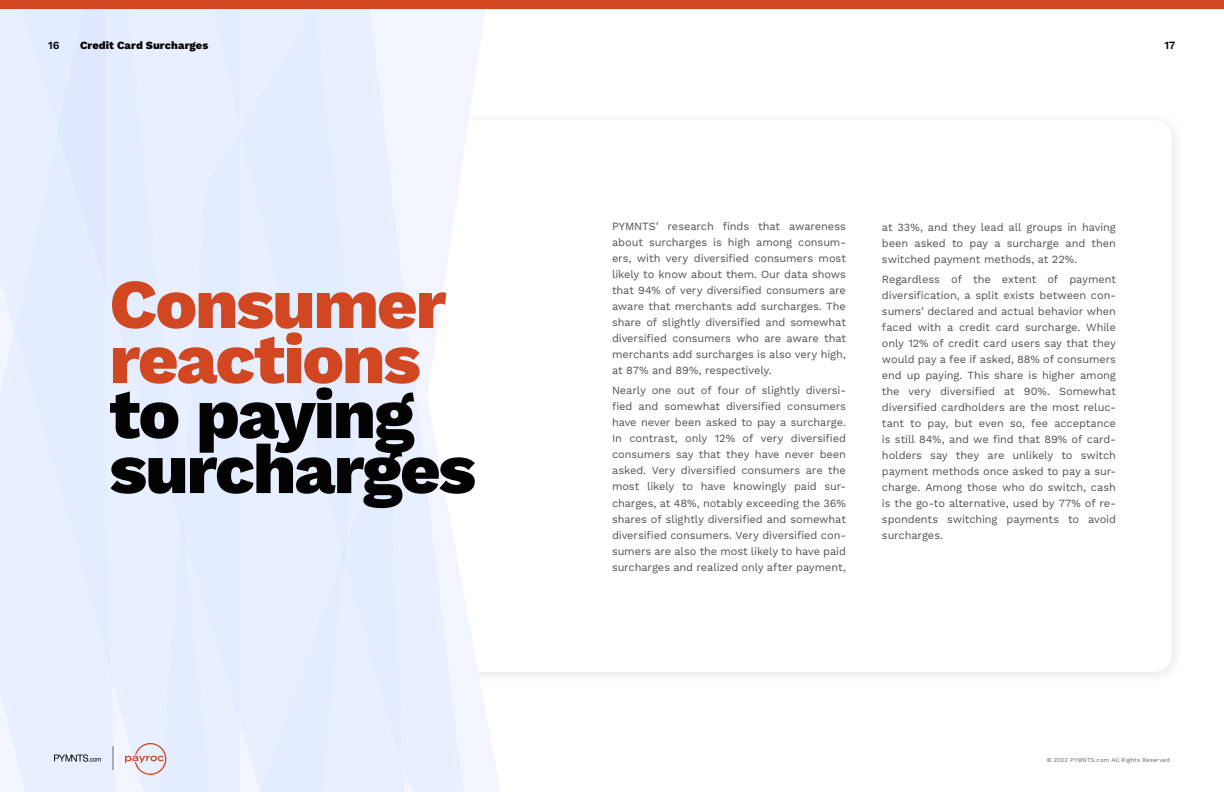
<style>
.page{position:relative;width:1224px;height:792px;background:#fff}
.page>*{position:absolute;margin:0;border:0;box-sizing:border-box;transform-origin:0 0}
.t1{font:800 70px/55px "Work Sans";letter-spacing:-.03em;color:#030303}
.t2{font:800 70px/55px "Work Sans";letter-spacing:-.03em;color:#d04722}
.t3{font:11px/16px "Work Sans";letter-spacing:-.01em;color:#525252;text-align:justify}
.t4{font:800 11px "Work Sans";letter-spacing:.01em;color:#030303}
.t5{font:600 11px "Work Sans";color:#000}
.t6{font:6px "Work Sans";letter-spacing:.02em;color:#666}
</style>
<div class="page">
<div style="left:289px;top:111px;width:896px;height:574px;background:#fafafa"></div>
<div style="left:298px;top:120px;width:874px;height:552px;background:#fff;border-radius:18px"></div>
<svg style="left:467px;top:9px;width:33px;height:783px"></svg>
<svg style="left:428px;top:9px;width:39px;height:783px;fill:#f2f5ff"></svg>
<div style="left:612px;top:0;width:612px;height:9px;background:#d04722"></div>
<svg style="left:0;top:9px;width:428px;height:783px;background:#e6eefe"></svg>
<div style="left:0;top:0;width:612px;height:9px;background:#d04722"></div>
<p class="t5" style="left:48px;top:38px;width:13px">16</p>
<p class="t4" style="left:80px;top:39px;width:130px">Credit Card Surcharges</p>
<p class="t5" style="left:1164px;top:38px;width:13px">17</p>
<h1 class="t2" style="left:110px;top:280px;width:338px">Consumer reactions</h1>
<h1 class="t1" style="left:110px;top:390px;width:368px">to paying surcharges</h1>
<p class="t3" style="left:612px;top:219px;width:236px">PYMNTS’ research finds that awareness about surcharges is high among consum&shy;ers, with very diversified consumers most likely to know about them. Our data shows that 94% of very diversified consumers are aware that merchants add surcharges. The share of slightly diversified and somewhat diversified consumers who are aware that merchants add surcharges is also very high, at 87% and 89%, respectively.</p>
<p class="t3" style="left:612px;top:383px;width:236px">Nearly one out of four of slightly diversi&shy;fied and somewhat diversified consumers have never been asked to pay a surcharge.<br>In contrast, only 12% of very diversified consumers say that they have never been asked. Very diversified consumers are the most likely to have knowingly paid sur&shy;charges, at 48%, notably exceeding the 36% shares of slightly diversified and somewhat diversified consumers. Very diversified con&shy;sumers are also the most likely to have paid surcharges and realized only after payment,</p>
<p class="t3" style="left:882px;top:219px;width:236px">at 33%, and they lead all groups in having been asked to pay a surcharge and then switched payment methods, at 22%.</p>
<p class="t3" style="left:882px;top:271px;width:236px">Regardless of the extent of payment diversification, a split exists between con&shy;sumers’ declared and actual behavior when faced with a credit card surcharge. While only 12% of credit card users say that they would pay a fee if asked, 88% of consumers end up paying. This share is higher among the very diversified at 90%. Somewhat diversified cardholders are the most reluc&shy;tant to pay, but even so, fee acceptance is still 84%, and we find that 89% of card&shy;holders say they are unlikely to switch payment methods once asked to pay a sur&shy;charge. Among those who do switch, cash is the go-to alternative, used by 77% of re&shy;spondents switching payments to avoid surcharges.</p>
<p class="t6" style="left:1047px;top:756px;width:125px">© 2022 PYMNTS.com All Rights Reserved</p>
</div>
